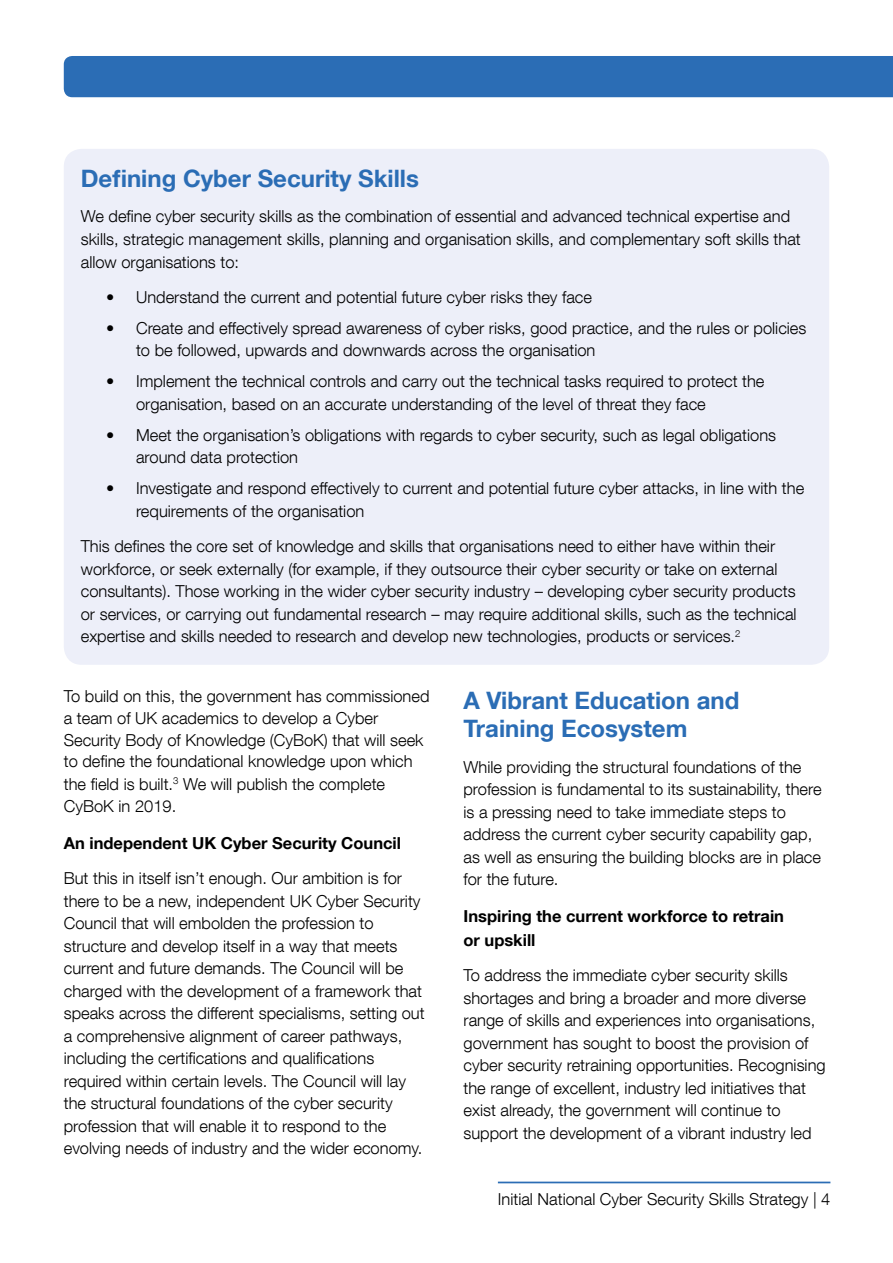
<style>
.page{position:relative;width:893px;height:1263px;background:#fff}
.page>*{position:absolute;margin:0;border:0;box-sizing:border-box;transform-origin:0 0}
._2_Color_Heading_18p{font:700 24px/28.5px "Helvetica Neue LT Com";color:#2b6db5}
.text{font:300 16.5px/22.5px "Helvetica Neue LT Com";color:#000}
.Bold_14pt{font:700 16.5px/24px "Helvetica Neue LT Com";color:#000}
</style>
<div class="page">
<div style="left:64px;top:149px;width:765px;height:516px;background:#edeff9;border-radius:18px"></div>
<div style="left:64px;top:56px;width:829px;height:41px;background:#2b6db5"></div>
<hr style="left:498px;top:1181px;width:332px;height:2px;background:#2b6db5">
<p class="_2_Color_Heading_18p" style="left:81px;top:164px;width:340px">Defining Cyber Security Skills</p>
<p class="text" style="left:81px;top:205px;width:721px">We define cyber security skills as the combination of essential and advanced technical expertise and skills, strategic management skills, planning and organisation skills, and complementary soft skills that allow organisations to:</p>
<p class="text" style="left:106px;top:285px;width:487px">• Understand the current and potential future cyber risks they face</p>
<p class="text" style="left:136px;top:316px;width:672px;text-indent:-30px">• Create and effectively spread awareness of cyber risks, good practice, and the rules or policies to be followed, upwards and downwards across the organisation</p>
<p class="text" style="left:136px;top:370px;width:630px;text-indent:-30px">• Implement the technical controls and carry out the technical tasks required to protect the organisation, based on an accurate understanding of the level of threat they face</p>
<p class="text" style="left:136px;top:423px;width:641px;text-indent:-30px">• Meet the organisation’s obligations with regards to cyber security, such as legal obligations around data protection</p>
<p class="text" style="left:136px;top:477px;width:670px;text-indent:-30px">• Investigate and respond effectively to current and potential future cyber attacks, in line with the requirements of the organisation</p>
<p class="text" style="left:81px;top:535px;width:717px">This defines the core set of knowledge and skills that organisations need to either have within their workforce, or seek externally (for example, if they outsource their cyber security or take on external consultants). Those working in the wider cyber security industry – developing cyber security products or services, or carrying out fundamental research – may require additional skills, such as the technical expertise and skills needed to research and develop new technologies, products or services.<sup>2</sup></p>
<p class="text" style="left:64px;top:685px;width:367px;line-height:22px">To build on this, the government has commissioned a team of UK academics to develop a Cyber Security Body of Knowledge (CyBoK) that will seek to define the foundational knowledge upon which the field is built.<sup>3</sup> We will publish the complete CyBoK in 2019.</p>
<p class="Bold_14pt" style="left:64px;top:831px;width:339px">An independent UK Cyber Security Council</p>
<p class="text" style="left:64px;top:867px;width:362px">But this in itself isn’t enough. Our ambition is for there to be a new, independent UK Cyber Security Council that will embolden the profession to structure and develop itself in a way that meets current and future demands. The Council will be charged with the development of a framework that speaks across the different specialisms, setting out a comprehensive alignment of career pathways, including the certifications and qualifications required within certain levels. The Council will lay the structural foundations of the cyber security profession that will enable it to respond to the evolving needs of industry and the wider economy.</p>
<p class="_2_Color_Heading_18p" style="left:463px;top:685px;width:278px">A Vibrant Education and<br>Training Ecosystem</p>
<p class="text" style="left:463px;top:755px;width:360px">While providing the structural foundations of the profession is fundamental to its sustainability, there is a pressing need to take immediate steps to address the current cyber security capability gap, as well as ensuring the building blocks are in place for the future.</p>
<p class="Bold_14pt" style="left:463px;top:903px;width:322px">Inspiring the current workforce to retrain or upskill</p>
<p class="text" style="left:463px;top:964px;width:364px">To address the immediate cyber security skills shortages and bring a broader and more diverse range of skills and experiences into organisations, government has sought to boost the provision of cyber security retraining opportunities. Recognising the range of excellent, industry led initiatives that exist already, the government will continue to support the development of a vibrant industry led</p>
<p class="text" style="left:498px;top:1187px;width:334px">Initial National Cyber Security Skills Strategy | 4</p>
</div>
